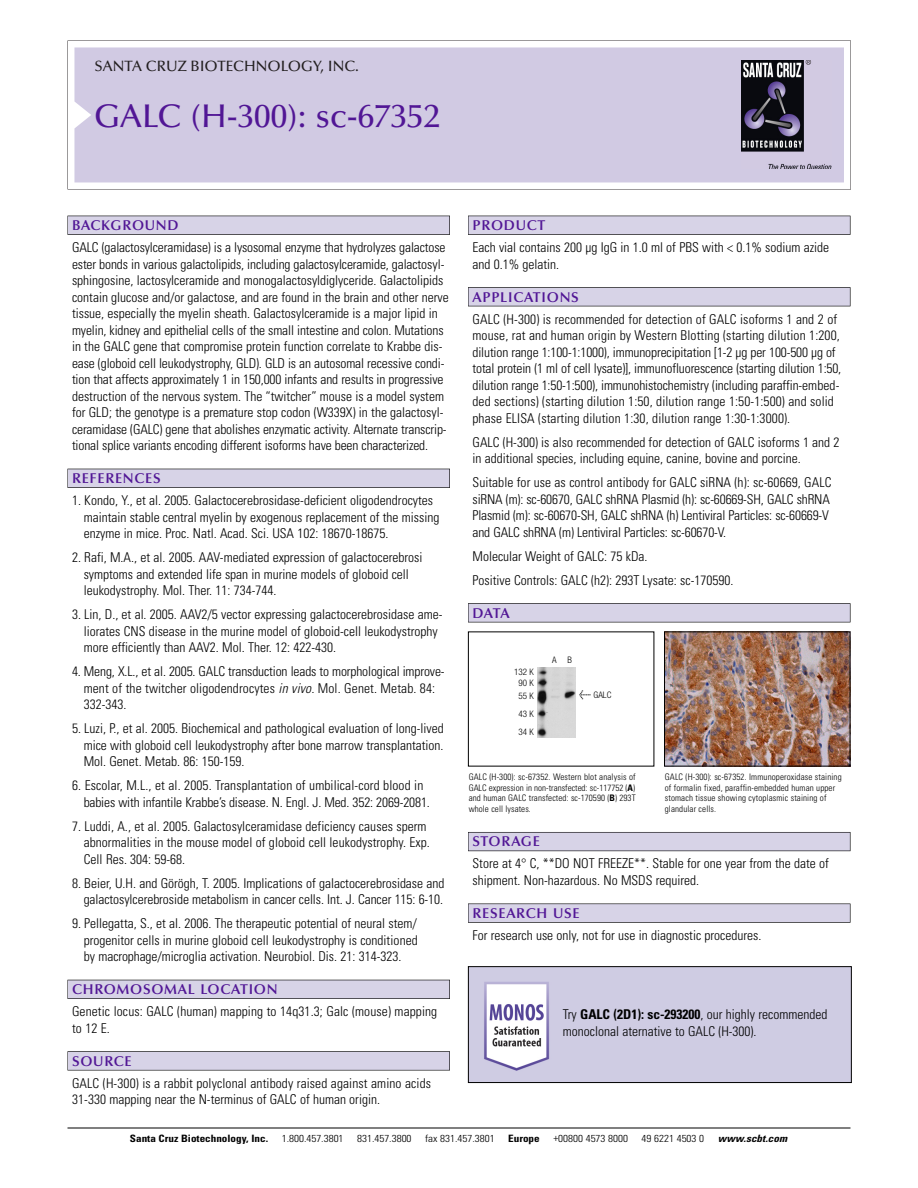
<style>
.page{position:relative;width:918px;height:1188px;background:#fff}
.page>*{position:absolute;margin:0;border:0;box-sizing:border-box;transform-origin:0 0}
.t1{font:500 33px "Optima";color:#511695}
.t2{font:500 15px "Optima";color:#231f20}
.t3{font:600 14.25px "Optima";letter-spacing:.05em;color:#511695}
.t4{font:300 condensed 13.5px/16.5px "Univers";color:#000}
.t5{font:300 condensed 10.2px "Univers";color:#000;scale:1.1 1}
.t6{font:700 condensed 10.2px "Univers";color:#000;scale:1.1 1}
.t7{font:italic 700 condensed 10.2px "Univers";letter-spacing:.005em;color:#000;scale:1.1 1}
.t8{font:300 condensed 9px/10.5px "Univers";letter-spacing:.015em;color:#000;text-align:justify}
.t9{font:300 condensed 9px/10.5px "Helvetica Neue";color:#000;text-align:center}
.s1{font-style:italic}
.s2{font-family:"Meta Plus";font-weight:400;font-stretch:normal;font-size:10.5px}
.s3{font-weight:700}
</style>
<div class="page">
<svg style="left:68px;top:40px;width:783px;height:149px"></svg>
<div style="left:74px;top:47px;width:770px;height:135px;background:#d1cae3"></div>
<img style="left:741px;top:60px;width:90px;height:108px">
<div style="left:68px;top:216px;width:382px;height:19px;background:#525155"></div>
<div style="left:68px;top:216px;width:381px;height:18px;background:#d7d3e7"></div>
<div style="left:68px;top:469px;width:382px;height:19px;background:#515055"></div>
<div style="left:68px;top:469px;width:381px;height:18px;background:#d7d3e7"></div>
<div style="left:68px;top:980px;width:382px;height:19px;background:#525158"></div>
<div style="left:68px;top:980px;width:381px;height:18px;background:#d7d3e7"></div>
<div style="left:68px;top:1051px;width:382px;height:19px;background:#575759"></div>
<div style="left:68px;top:1052px;width:381px;height:18px;background:#d7d3e7"></div>
<div style="left:468px;top:216px;width:382px;height:19px;background:#525155"></div>
<div style="left:468px;top:216px;width:382px;height:18px;background:#d7d3e7"></div>
<div style="left:468px;top:287px;width:382px;height:19px;background:#525155"></div>
<div style="left:468px;top:288px;width:382px;height:18px;background:#d7d3e7"></div>
<div style="left:468px;top:603px;width:382px;height:19px;background:#545357"></div>
<div style="left:468px;top:604px;width:382px;height:18px;background:#d7d3e7"></div>
<div style="left:468px;top:832px;width:382px;height:19px;background:#5b5961"></div>
<div style="left:468px;top:833px;width:382px;height:18px;background:#d7d3e7"></div>
<div style="left:468px;top:904px;width:382px;height:19px;background:#575759"></div>
<div style="left:468px;top:904px;width:382px;height:18px;background:#d7d3e7"></div>
<hr style="left:68px;top:1128px;width:782px;height:1px;background:#000">
<img style="left:537px;top:667px;width:39px;height:71px">
<img style="left:666px;top:634px;width:182px;height:130px">
<img style="left:470px;top:968px;width:380px;height:113px">
<div style="left:468px;top:966px;width:384px;height:117px;border:1px solid #000"></div>
<p class="t2" style="left:94px;top:61px;width:266px">SANTA CRUZ BIOTECHNOLOGY, INC.</p>
<h1 class="t1" style="left:94px;top:103px;width:347px">GALC (H-300): sc-67352</h1>
<p class="t3" style="left:72px;top:219px;width:108px">BACKGROUND</p>
<p class="t4" style="left:72px;top:240px;width:378px">GALC (galactosylceramidase) is a lysosomal enzyme that hydrolyzes galactose ester bonds in various galactolipids, including galactosylceramide, galactosyl&shy;sphingosine, lactosylceramide and monogalactosyldiglyceride. Galactolipids contain glucose and/or galactose, and are found in the brain and other nerve tissue, especially the myelin sheath. Galactosylceramide is a major lipid in myelin, kidney and epithelial cells of the small intestine and colon. Mutations in the GALC gene that compromise protein function correlate to Krabbe dis&shy;ease (globoid cell leukodystrophy, GLD). GLD is an autosomal recessive condi&shy;tion that affects approximately 1 in 150,000 infants and results in progressive destruction of the nervous system. The “twitcher” mouse is a model system for GLD; the genotype is a premature stop codon (W339X) in the galactosyl&shy;ceramidase (GALC) gene that abolishes enzymatic activity. Alternate transcrip&shy;tional splice variants encoding different isoforms have been characterized.</p>
<p class="t3" style="left:72px;top:473px;width:90px">REFERENCES</p>
<p class="t4" style="left:84px;top:493px;width:357px;text-indent:-12px">1. Kondo, Y., et al. 2005. Galactocerebrosidase-deficient oligodendrocytes maintain stable central myelin by exogenous replacement of the missing enzyme in mice. Proc. Natl. Acad. Sci. USA 102: 18670-18675.</p>
<p class="t4" style="left:84px;top:550px;width:340px;text-indent:-12px">2. Rafi, M.A., et al. 2005. AAV-mediated expression of galactocerebrosi symptoms and extended life span in murine models of globoid cell leukodystrophy. Mol. Ther. 11: 734-744.</p>
<p class="t4" style="left:84px;top:607px;width:360px;text-indent:-12px">3. Lin, D., et al. 2005. AAV2/5 vector expressing galactocerebrosidase ame&shy;liorates CNS disease in the murine model of globoid-cell leukodystrophy more efficiently than AAV2. Mol. Ther. 12: 422-430.</p>
<p class="t4" style="left:84px;top:664px;width:362px;text-indent:-12px">4. Meng, X.L., et al. 2005. GALC transduction leads to morphological improve&shy;ment of the twitcher oligodendrocytes <span class="s1">in vivo.</span> Mol. Genet. Metab. 84:<br>332-343.</p>
<p class="t4" style="left:84px;top:721px;width:362px;text-align:justify;text-indent:-12px">5. Luzi, P., et al. 2005. Biochemical and pathological evaluation of long-lived mice with globoid cell leukodystrophy after bone marrow transplantation.<br>Mol. Genet. Metab. 86: 150-159.</p>
<p class="t4" style="left:84px;top:778px;width:348px;text-indent:-12px">6. Escolar, M.L., et al. 2005. Transplantation of umbilical-cord blood in babies with infantile Krabbe’s disease. N. Engl. J. Med. 352: 2069-2081.</p>
<p class="t4" style="left:84px;top:819px;width:348px;text-indent:-12px">7. Luddi, A., et al. 2005. Galactosylceramidase deficiency causes sperm abnormalities in the mouse model of globoid cell leukodystrophy. Exp.<br>Cell Res. 304: 59-68.</p>
<p class="t4" style="left:72px;top:876px;width:374px;text-align:right">8. Beier, U.H. and Görögh, T. 2005. Implications of galactocerebrosidase and galactosylcerebroside metabolism in cancer cells. Int. J. Cancer 115: 6-10.</p>
<p class="t4" style="left:84px;top:916px;width:336px;text-align:justify;text-indent:-12px">9. Pellegatta, S., et al. 2006. The therapeutic potential of neural stem/ progenitor cells in murine globoid cell leukodystrophy is conditioned by macrophage/microglia activation. Neurobiol. Dis. 21: 314-323.</p>
<p class="t3" style="left:72px;top:984px;width:207px">CHROMOSOMAL LOCATION</p>
<p class="t4" style="left:72px;top:1004px;width:367px">Genetic locus: GALC (human) mapping to 14q31.3; Galc (mouse) mapping to 12 E.</p>
<p class="t3" style="left:72px;top:1055px;width:61px">SOURCE</p>
<p class="t4" style="left:72px;top:1076px;width:361px">GALC (H-300) is a rabbit polyclonal antibody raised against amino acids<br>31-330 mapping near the N-terminus of GALC of human origin.</p>
<p class="t3" style="left:473px;top:219px;width:74px">PRODUCT</p>
<p class="t4" style="left:473px;top:240px;width:358px">Each vial contains 200 µg IgG in 1.0 ml of PBS with &lt; 0.1% sodium azide and 0.1% gelatin.</p>
<p class="t3" style="left:473px;top:291px;width:108px">APPLICATIONS</p>
<p class="t4" style="left:473px;top:312px;width:370px">GALC (H-300) is recommended for detection of GALC isoforms 1 and 2 of mouse, rat and human origin by Western Blotting (starting dilution 1:200, dilution range 1:100-1:1000), immunoprecipitation [1-2 µg per 100-500 µg of total protein (1 ml of cell lysate)], immunofluorescence (starting dilution 1:50, dilution range 1:50-1:500), immunohistochemistry (including paraffin-embed&shy;ded sections) (starting dilution 1:50, dilution range 1:50-1:500) and solid phase ELISA (starting dilution 1:30, dilution range 1:30-1:3000).</p>
<p class="t4" style="left:473px;top:435px;width:369px">GALC (H-300) is also recommended for detection of GALC isoforms 1 and 2 in additional species, including equine, canine, bovine and porcine.</p>
<p class="t4" style="left:473px;top:475px;width:360px">Suitable for use as control antibody for GALC siRNA (h): sc-60669, GALC siRNA (m): sc-60670, GALC shRNA Plasmid (h): sc-60669-SH, GALC shRNA Plasmid (m): sc-60670-SH, GALC shRNA (h) Lentiviral Particles: sc-60669-V and GALC shRNA (m) Lentiviral Particles: sc-60670-V.</p>
<p class="t4" style="left:473px;top:545px;width:262px;line-height:24px">Molecular Weight of GALC: 75 kDa.<br>Positive Controls: GALC (h2): 293T Lysate: sc-170590.</p>
<p class="t3" style="left:473px;top:607px;width:39px">DATA</p>
<p class="t9" style="left:514px;top:668px;width:21px">132 K<br>90 K</p>
<p class="t9" style="left:518px;top:689px;width:17px;line-height:17.1px;text-align:left">55 K<br>43 K</p>
<p class="t9" style="left:518px;top:728px;width:17px">34 K</p>
<p class="t9" style="left:552px;top:655px;width:21px">A B</p>
<p class="t9" style="left:579px;top:690px;width:34px"><span class="s2">&lt;</span> GALC</p>
<p class="t8" style="left:469px;top:773px;width:169px">GALC (H-300): sc-67352. Western blot analysis of GALC expression in non-transfected: sc-117752 (<span class="s3">A</span>) and human GALC transfected: sc-170590 (<span class="s3">B</span>) 293T whole cell lysates.</p>
<p class="t8" style="left:665px;top:773px;width:178px;text-align:left">GALC (H-300): sc-67352. Immunoperoxidase staining of formalin fixed, paraffin-embedded human upper stomach tissue showing cytoplasmic staining of glandular cells.</p>
<p class="t3" style="left:473px;top:836px;width:69px">STORAGE</p>
<p class="t4" style="left:473px;top:857px;width:358px">Store at 4° C, **DO NOT FREEZE**. Stable for one year from the date of shipment. Non-hazardous. No MSDS required.</p>
<p class="t3" style="left:473px;top:907px;width:109px">RESEARCH USE</p>
<p class="t4" style="left:473px;top:928px;width:290px">For research use only, not for use in diagnostic procedures.</p>
<p class="t4" style="left:563px;top:1007px;width:266px">Try <span class="s3">GALC (2D1): sc-293200</span>, our highly recommended monoclonal aternative to GALC (H-300).</p>
<p class="t6" style="left:130px;top:1135px;width:127px">Santa Cruz Biotechnology, Inc.</p>
<p class="t5" style="left:282px;top:1135px;width:58px">1.800.457.3801</p>
<p class="t5" style="left:357px;top:1135px;width:51px">831.457.3800</p>
<p class="t5" style="left:425px;top:1135px;width:65px">fax 831.457.3801</p>
<p class="t6" style="left:508px;top:1135px;width:30px">Europe</p>
<p class="t5" style="left:553px;top:1135px;width:69px">+00800 4573 8000</p>
<p class="t5" style="left:642px;top:1135px;width:58px">49 6221 4503 0</p>
<p class="t7" style="left:718px;top:1135px;width:64px">www.scbt.com</p>
</div>
